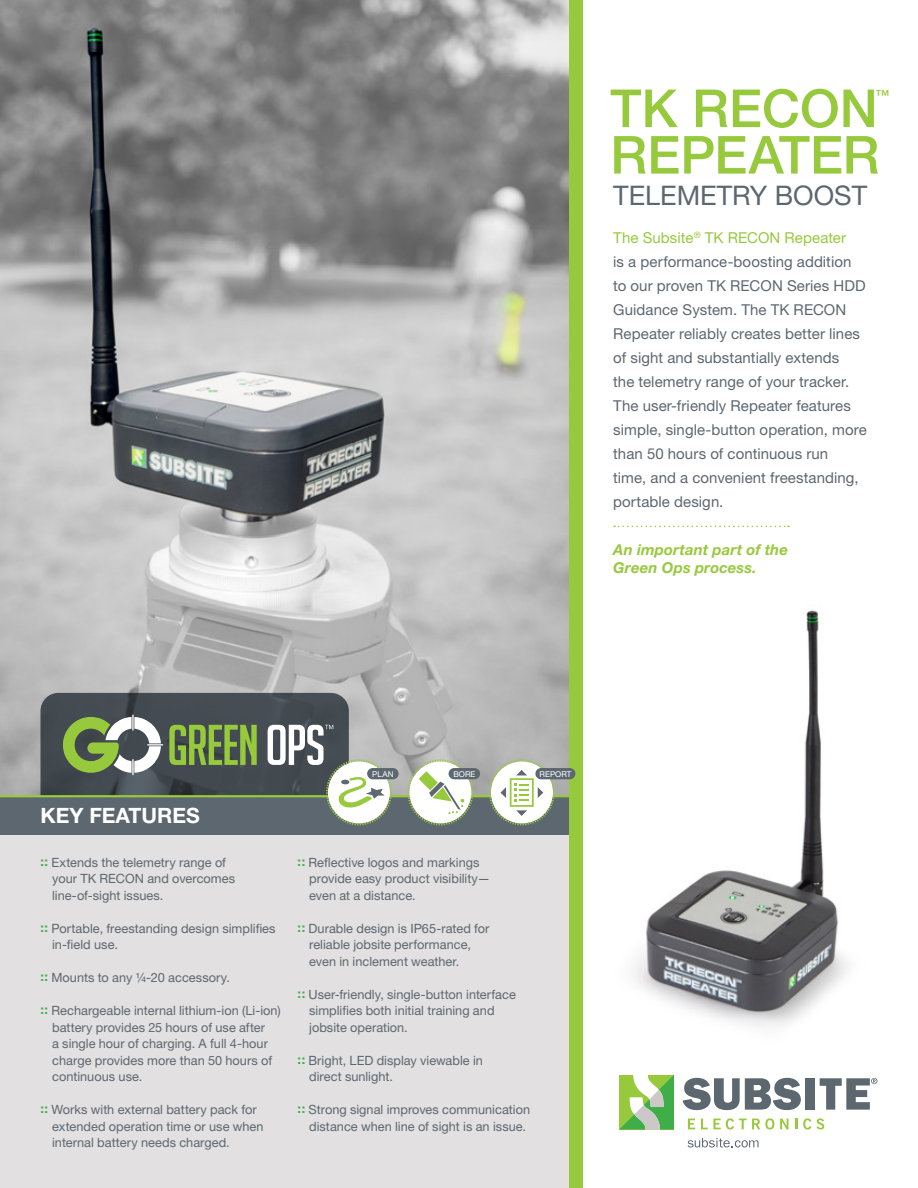
<style>
.page{position:relative;width:918px;height:1188px;background:#fff}
.page>*{position:absolute;margin:0;border:0;box-sizing:border-box;transform-origin:0 0}
.t1{font:500 52.5px "Helvetica Neue LT Std";color:#97c93d}
.t2{font:27px "Helvetica Neue LT Std";color:#5d6770}
.t3{font:700 21.15px "Helvetica Neue LT Std";color:#fff}
.t4{font:15px/24px "Helvetica Neue LT Std";letter-spacing:.005em;color:#5d6770}
.t5{font:italic 700 15px/18px "Helvetica Neue LT Std";letter-spacing:.01em;color:#97c93d}
.t6{font:500 13.95px "Helvetica Neue LT Std";color:#97c93d}
.t7{font:12.75px/16.5px "Helvetica Neue LT Std";color:#5d6770}
.t8{font:8.1px "Helvetica Neue LT Std";color:#fff}
.s1{color:#97c93d}
.s2{font-weight:700;color:#3fae49}
</style>
<div class="page">
<img style="left:635px;top:610px;width:213px;height:417px">
<img style="left:0;top:0;width:569px;height:795px">
<div style="left:0;top:818px;width:575px;height:370px;background:#e2e0e0"></div>
<svg style="left:40px;top:693px;width:309px;height:123px;background:#434a51"></svg>
<div style="left:0;top:796px;width:575px;height:39px;background:#5d6770"></div>
<div style="left:569px;top:0;width:13px;height:1188px;background:#97c93d"></div>
<hr style="left:0;top:795px;width:574px;height:2px;background:#97c93d">
<svg style="left:169px;top:725px;width:88px;height:40px;background:#739344"></svg>
<svg style="left:63px;top:715px;width:100px;height:60px"></svg>
<svg style="left:268px;top:725px;width:65px;height:40px"></svg>
<div style="left:328px;top:761px;width:62px;height:62px;background:#fff;border-radius:50%"></div>
<div style="left:326px;top:759px;width:66px;height:66px;border:2px dashed #97c93d;border-radius:50%"></div>
<svg style="left:338px;top:776px;width:47px;height:32px"></svg>
<div style="left:367px;top:768px;width:32px;height:11px;background:#5d6770;border-radius:6px"></div>
<div style="left:409px;top:761px;width:62px;height:62px;background:#fff;border-radius:50%"></div>
<div style="left:407px;top:759px;width:66px;height:66px;border:2px dashed #97c93d;border-radius:50%"></div>
<svg style="left:419px;top:771px;width:45px;height:43px"></svg>
<div style="left:449px;top:768px;width:31px;height:11px;background:#5d6770;border-radius:6px"></div>
<div style="left:491px;top:761px;width:62px;height:62px;background:#fff;border-radius:50%"></div>
<div style="left:489px;top:759px;width:66px;height:66px;border:2px dashed #97c93d;border-radius:50%"></div>
<svg style="left:500px;top:770px;width:43px;height:46px"></svg>
<div style="left:535px;top:768px;width:40px;height:11px;background:#5d6770;border-radius:6px"></div>
<svg style="left:683px;top:1078px;width:118px;height:32px"></svg>
<div style="left:805px;top:1078px;width:10px;height:32px;background:#5d6770"></div>
<svg style="left:688px;top:1119px;width:7px;height:10px"></svg>
<svg style="left:701px;top:1118px;width:73px;height:12px"></svg>
<svg style="left:780px;top:1119px;width:9px;height:10px"></svg>
<svg style="left:795px;top:1119px;width:2px;height:10px"></svg>
<svg style="left:803px;top:1118px;width:21px;height:12px"></svg>
<svg style="left:619px;top:1075px;width:55px;height:54px"></svg>
<svg style="left:820px;top:1078px;width:57px;height:32px"></svg>
<svg style="left:688px;top:1138px;width:71px;height:10px"></svg>
<svg style="left:614px;top:526px;width:175px;height:1px"></svg>
<h1 class="t1" style="left:610px;top:77px;width:269px">TK RECON</h1>
<p class="t6" style="left:876px;top:86px;width:15px">™</p>
<h1 class="t1" style="left:610px;top:124px;width:271px">REPEATER</h1>
<h2 class="t2" style="left:613px;top:179px;width:256px">TELEMETRY BOOST</h2>
<p class="t4" style="left:613px;top:225px;width:255px"><span class="s1">The Subsite</span><sup>®</sup> <span class="s1">TK RECON Repeater<br></span>is a performance-boosting addition to our proven TK RECON Series HDD Guidance System. The TK RECON Repeater reliably creates better lines of sight and substantially extends<br>the telemetry range of your tracker.<br>The user-friendly Repeater features simple, single-button operation, more than 50 hours of continuous run<br>time, and a convenient freestanding, portable design.</p>
<p class="t5" style="left:613px;top:540px;width:176px">An important part of the<br>Green Ops process.</p>
<h3 class="t3" style="left:40px;top:803px;width:161px">KEY FEATURES</h3>
<p class="t7" style="left:52px;top:854px;width:184px;text-indent:-12px"><span class="s2">::</span> Extends the telemetry range of your TK RECON and overcomes line-of-sight issues.</p>
<p class="t7" style="left:52px;top:920px;width:225px;text-indent:-12px"><span class="s2">::</span> Portable, freestanding design simplifies in-field use.</p>
<p class="t7" style="left:40px;top:969px;width:191px"><span class="s2">::</span> Mounts to any ¼-20 accessory.</p>
<p class="t7" style="left:52px;top:1002px;width:230px;text-indent:-12px"><span class="s2">::</span> Rechargeable internal lithium-ion (Li-ion) battery provides 25 hours of use after<br>a single hour of charging. A full 4-hour charge provides more than 50 hours of continuous use.</p>
<p class="t7" style="left:52px;top:1101px;width:213px;text-indent:-12px"><span class="s2">::</span> Works with external battery pack for extended operation time or use when internal battery needs charged.</p>
<p class="t8" style="left:372px;top:769px;width:23px">PLAN</p>
<p class="t8" style="left:453px;top:769px;width:24px">BORE</p>
<p class="t8" style="left:540px;top:769px;width:33px">REPORT</p>
<p class="t7" style="left:309px;top:854px;width:182px;text-indent:-12px"><span class="s2">::</span> Reflective logos and markings provide easy product visibility— even at a distance.</p>
<p class="t7" style="left:309px;top:920px;width:182px;text-indent:-12px"><span class="s2">::</span> Durable design is IP65-rated for reliable jobsite performance, even in inclement weather.</p>
<p class="t7" style="left:309px;top:986px;width:208px;text-indent:-12px"><span class="s2">::</span> User-friendly, single-button interface simplifies both initial training and jobsite operation.</p>
<p class="t7" style="left:309px;top:1052px;width:175px;text-indent:-12px"><span class="s2">::</span> Bright, LED display viewable in direct sunlight.</p>
<p class="t7" style="left:309px;top:1101px;width:222px;text-indent:-12px"><span class="s2">::</span> Strong signal improves communication distance when line of sight is an issue.</p>
</div>
